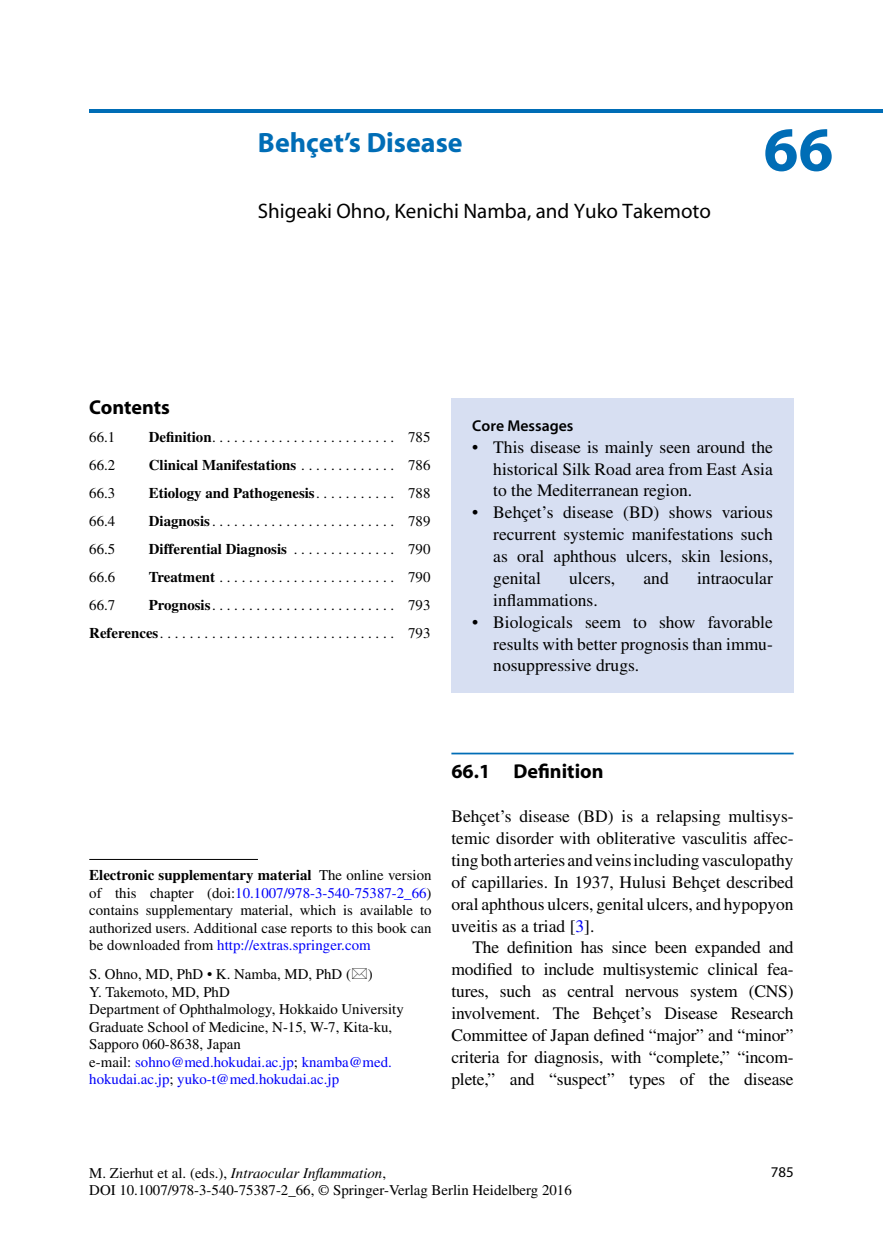
<style>
.page{position:relative;width:883px;height:1260px;background:#fff}
.page>*{position:absolute;margin:0;border:0;box-sizing:border-box;transform-origin:0 0}
.t1{font:700 63px "Yhpnrw Myriad";color:#006db6}
.t2{font:700 28px "Yhpnrw Myriad";color:#006db6}
.t3{font:21px "Fklvbc Myriad";color:#000}
.t4{font:700 20.12px "Yhpnrw Myriad";color:#000}
.t5{font:17.5px/21.9px "Txtnhl Times";color:#000;text-align:justify}
.t6{font:600 15.75px "Bjmjck Myriad";color:#000}
.t7{font:14.88px/17.5px "Txtnhl Times";color:#000;text-align:right}
.t8{font:700 14.88px "Dfyypj Times";color:#000}
.t9{font:italic 14.88px "Xktmmk Times";color:#000}
.t10{font:14.88px "Wxjwnw Myriad";color:#000}
.s1{font-family:"Dfyypj Times";font-weight:700}
.s2{font-family:"Txtnhl Times";font-weight:400}
.s3{color:#0000fa}
.s4{font-family:"Txtnhl Times";font-style:normal}
</style>
<div class="page">
<hr style="left:89px;top:109px;width:794px;height:3px;background:#006db6">
<hr style="left:451px;top:753px;width:343px;height:1px;background:#006db6">
<div style="left:451px;top:398px;width:343px;height:294px;background:#d7dff2"></div>
<hr style="left:89px;top:859px;width:169px;height:1px;background:#000">
<h2 class="t2" style="left:258px;top:132px;width:206px">Behçet’s Disease</h2>
<p class="t3" style="left:258px;top:203px;width:455px">Shigeaki Ohno , Kenichi Namba , and Yuko Takemoto</p>
<h1 class="t1" style="left:763px;top:126px;width:71px">66</h1>
<p class="t4" style="left:89px;top:400px;width:82px">Contents</p>
<p class="t7" style="left:89px;top:430px;width:28px">66.1</p>
<p class="t7" style="left:149px;top:430px;width:283px"><span class="s1">Definition</span> . . . . . . . . . . . . . . . . . . . . . . . . . 785</p>
<p class="t7" style="left:89px;top:458px;width:28px">66.2</p>
<p class="t8" style="left:149px;top:460px;width:283px">Clinical Manifestations <span class="s2">. . . . . . . . . . . . . 786</span></p>
<p class="t7" style="left:89px;top:486px;width:28px">66.3</p>
<p class="t8" style="left:149px;top:488px;width:283px">Etiology and Pathogenesis <span class="s2">. . . . . . . . . . . 788</span></p>
<p class="t7" style="left:89px;top:514px;width:28px">66.4</p>
<p class="t7" style="left:149px;top:514px;width:283px"><span class="s1">Diagnosis</span> . . . . . . . . . . . . . . . . . . . . . . . . . 789</p>
<p class="t7" style="left:89px;top:542px;width:28px">66.5</p>
<p class="t8" style="left:149px;top:544px;width:283px">Differential Diagnosis <span class="s2">. . . . . . . . . . . . . . 790</span></p>
<p class="t7" style="left:89px;top:570px;width:28px">66.6</p>
<p class="t7" style="left:149px;top:570px;width:283px"><span class="s1">Treatment</span> . . . . . . . . . . . . . . . . . . . . . . . . 790</p>
<p class="t7" style="left:89px;top:598px;width:28px">66.7</p>
<p class="t7" style="left:89px;top:593px;width:343px;line-height:28px"><span class="s1">Prognosis</span> . . . . . . . . . . . . . . . . . . . . . . . . . 793<br><span class="s1">References</span> . . . . . . . . . . . . . . . . . . . . . . . . . . . . . . . . 793</p>
<p class="t6" style="left:472px;top:420px;width:103px">Core Messages</p>
<p class="t5" style="left:493px;top:438px;width:281px;text-indent:-21px">• This disease is mainly seen around the historical Silk Road area from East Asia to the Mediterranean region.</p>
<p class="t5" style="left:493px;top:503px;width:281px;text-indent:-21px">• Behçet’s disease (BD) shows various recurrent systemic manifestations such as oral aphthous ulcers, skin lesions, genital</p>
<p class="t5" style="left:569px;top:569px;width:48px">ulcers,</p>
<p class="t5" style="left:644px;top:569px;width:27px">and</p>
<p class="t5" style="left:697px;top:569px;width:77px">intraocular</p>
<p class="t5" style="left:493px;top:591px;width:106px">inflammations.</p>
<p class="t5" style="left:493px;top:613px;width:281px;text-indent:-21px">• Biologicals seem to show favorable results with better prognosis than immu&shy;nosuppressive drugs.</p>
<p class="t8" style="left:89px;top:870px;width:344px">Electronic supplementary material <span class="s2">The online version</span></p>
<p class="t7" style="left:89px;top:885px;width:344px;text-align:justify">of this chapter (doi:<span class="s3">10.1007/978-3-540-75387-2_66</span>) contains supplementary material, which is available to authorized users. Additional case reports to this book can be downloaded from <span class="s3">http://extras.springer.com</span></p>
<p class="t7" style="left:89px;top:967px;width:316px;text-align:left">S. Ohno , MD, PhD • K. Namba , MD, PhD ( )<br>Y. Takemoto , MD, PhD<br>Department of Ophthalmology , Hokkaido University Graduate School of Medicine , N-15, W-7, Kita-ku , Sapporo 060-8638 , Japan<br>e-mail: <span class="s3">sohno@med.hokudai.ac.jp</span>; <span class="s3">knamba@med. hokudai.ac.jp</span>; <span class="s3">yuko-t@med.hokudai.ac.jp</span></p>
<p class="t4" style="left:451px;top:764px;width:154px">66.1 Definition</p>
<p class="t5" style="left:451px;top:807px;width:344px">Behçet’s disease (BD) is a relapsing multisys&shy;temic disorder with obliterative vasculitis affec&shy;ting both arteries and veins including vasculopathy of capillaries. In 1937, Hulusi Behçet described oral aphthous ulcers, genital ulcers, and hypopyon uveitis as a triad [ <span class="s3">3</span> ].</p>
<p class="t5" style="left:451px;top:938px;width:344px;text-indent:21px">The definition has since been expanded and modified to include multisystemic clinical fea&shy;tures, such as central nervous system (CNS) involvement. The Behçet’s Disease Research Committee of Japan defined “major” and “minor” criteria for diagnosis, with “complete,” “incom&shy;plete,” and “suspect” types of the disease</p>
<p class="t9" style="left:89px;top:1168px;width:298px"><span class="s4">M. Zierhut et al. (eds.),</span> Intraocular Inflammation<span class="s4">,</span></p>
<p class="t10" style="left:771px;top:1167px;width:24px">785</p>
<p class="t7" style="left:89px;top:1183px;width:484px">DOI 10.1007/978-3-540-75387-2_66, © Springer-Verlag Berlin Heidelberg 2016</p>
</div>
